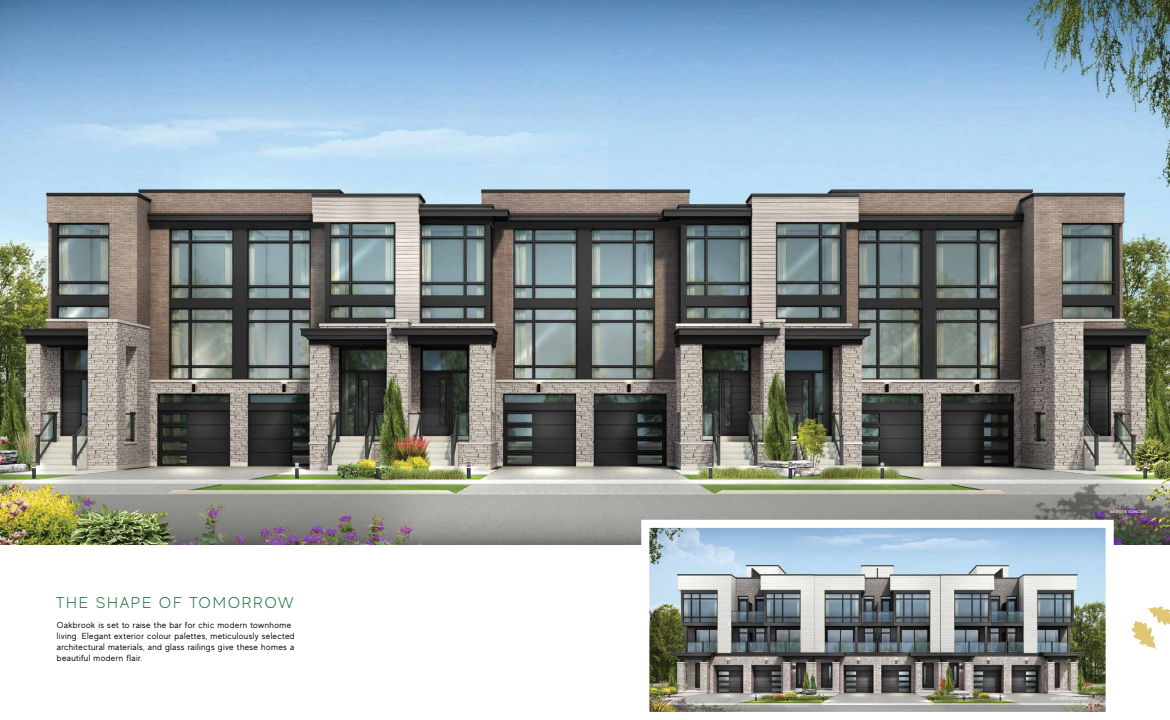
<style>
.page{position:relative;width:1170px;height:720px;background:#fff}
.page>*{position:absolute;margin:0;border:0;box-sizing:border-box;transform-origin:0 0}
.t1{font:300 15.62px "MADE Evolve Sans";letter-spacing:.105em;color:#107136}
.t2{font:8.75px/11.2px "MADE Evolve Sans";letter-spacing:.04em;color:#000}
.t3{font:500 3.75px "Gotham";color:#fff}
</style>
<div class="page">
<svg style="left:1131px;top:606px;width:39px;height:43px"></svg>
<img style="left:0;top:0;width:1170px;height:545px">
<img style="left:650px;top:529px;width:455px;height:182px">
<div style="left:641px;top:520px;width:473px;height:200px;border:8px solid #fff"></div>
<h1 class="t1" style="left:56px;top:593px;width:239px">THE SHAPE OF TOMORROW</h1>
<p class="t2" style="left:57px;top:619px;width:239px">Oakbrook is set to raise the bar for chic modern townhome living. Elegant exterior colour palettes, meticulously selected architectural materials, and glass railings give these homes a beautiful modern flair.</p>
<p class="t3" style="left:1110px;top:509px;width:39px">ARTIST’S CONCEPT</p>
<p class="t3" style="left:1051px;top:697px;width:39px">ARTIST’S CONCEPT</p>
</div>
